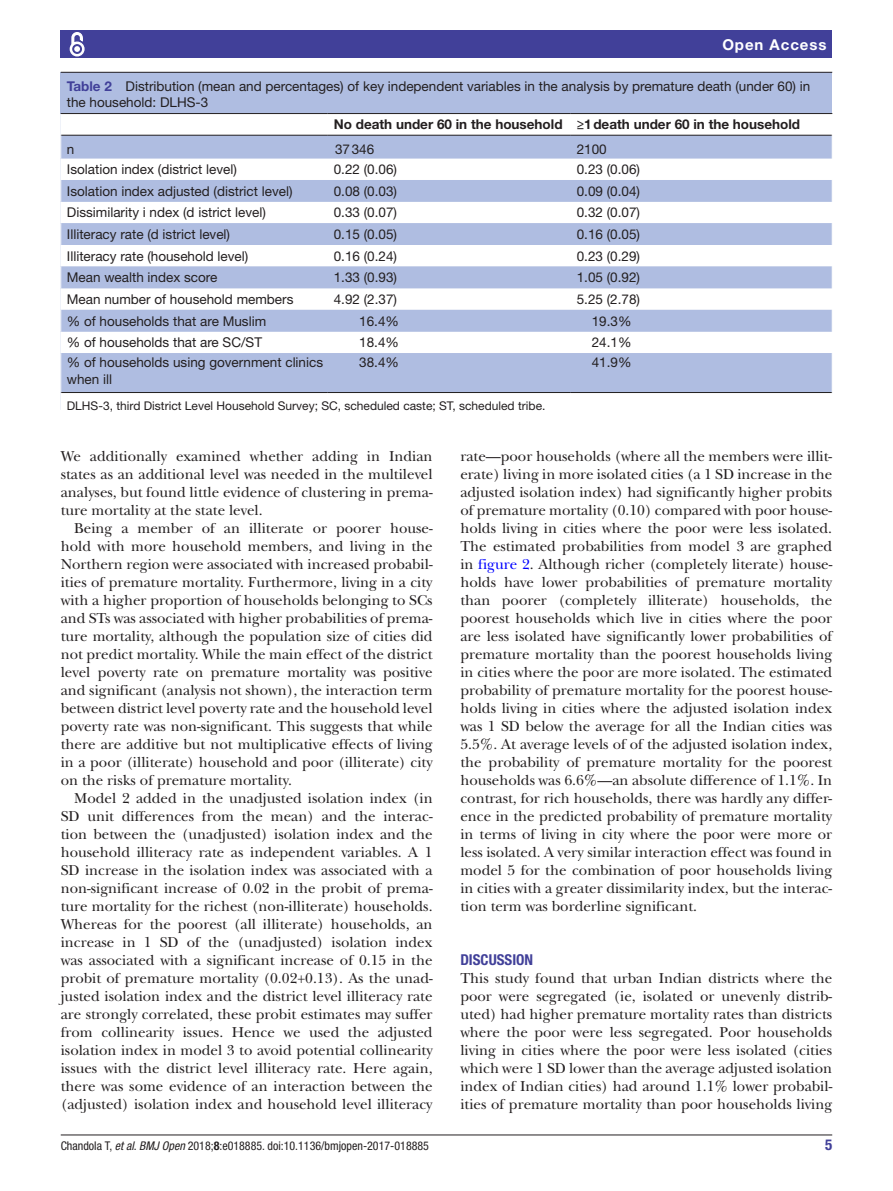
<style>
.page{position:relative;width:893px;height:1191px;background:#fff}
.page>*{position:absolute;margin:0;border:0;box-sizing:border-box;transform-origin:0 0}
.t1{font:15px/18px "New Baskerville";color:#231f20;text-align:justify}
.t2{font:700 condensed 15px "Helvetica Neue LT Std";color:#414099}
.t3{font:700 15px "Helvetica Neue LT Std";letter-spacing:.065em;color:#fff}
.t4{font:13.5px/16.5px "Helvetica Neue LT Std";color:#231f20}
.t5{font:700 13.5px "Helvetica Neue LT Std";color:#231f20}
.t6{font:12px "Helvetica Neue LT Std";color:#231f20}
.t7{font:condensed 12px "Helvetica Neue LT Std";color:#231f20}
.s1{font-weight:700;color:#414099}
.s2{color:#00f}
.s3{font-style:italic}
.s4{font-weight:700}
</style>
<div class="page">
<hr style="left:61px;top:1134px;width:771px;height:1px;background:#231f20">
<div style="left:61px;top:31px;width:771px;height:27px;background:#414099"></div>
<svg style="left:69px;top:32px;width:16px;height:25px"></svg>
<div style="left:61px;top:73px;width:771px;height:337px;background:#afbde1"></div>
<hr style="left:61px;top:72px;width:771px;height:1px;background:#231f20">
<div style="left:61px;top:114px;width:771px;height:295px;background:#fff"></div>
<svg style="left:61px;top:136px;width:771px;height:256px"></svg>
<hr style="left:61px;top:113px;width:267px;height:1px;background:#231f20">
<hr style="left:61px;top:135px;width:267px;height:1px;background:#231f20">
<hr style="left:328px;top:113px;width:243px;height:1px;background:#231f20">
<hr style="left:328px;top:135px;width:243px;height:1px;background:#231f20">
<hr style="left:571px;top:113px;width:261px;height:1px;background:#231f20">
<hr style="left:571px;top:135px;width:261px;height:1px;background:#231f20">
<hr style="left:328px;top:392px;width:243px;height:1px;background:#231f20">
<hr style="left:61px;top:392px;width:267px;height:1px;background:#231f20">
<hr style="left:571px;top:392px;width:261px;height:1px;background:#231f20">
<svg style="left:60px;top:114px;width:1px;height:239px"></svg>
<svg style="left:60px;top:392px;width:1px;height:18px"></svg>
<hr style="left:61px;top:409px;width:771px;height:2px;background:#fff">
<p class="t3" style="left:722px;top:35px;width:106px">Open Access</p>
<p class="t4" style="left:67px;top:77px;width:745px"><span class="s1">Table 2</span> Distribution (mean and percentages) of key independent variables in the analysis by premature death (under 60) in the household: DLHS-3</p>
<p class="t5" style="left:334px;top:116px;width:468px">No death under 60 in the household ≥1death under 60 in the household</p>
<p class="t4" style="left:67px;top:141px;width:9px">n</p>
<p class="t4" style="left:335px;top:141px;width:41px">37346</p>
<p class="t4" style="left:577px;top:141px;width:32px">2100</p>
<p class="t4" style="left:67px;top:161px;width:171px">Isolation index (district level)</p>
<p class="t4" style="left:334px;top:161px;width:65px">0.22 (0.06)</p>
<p class="t4" style="left:577px;top:161px;width:65px">0.23 (0.06)</p>
<p class="t4" style="left:67px;top:182px;width:227px">Isolation index adjusted (district level)</p>
<p class="t4" style="left:334px;top:182px;width:65px">0.08 (0.03)</p>
<p class="t4" style="left:577px;top:182px;width:65px">0.09 (0.04)</p>
<p class="t4" style="left:67px;top:204px;width:201px">Dissimilarity i ndex (d istrict level)</p>
<p class="t4" style="left:334px;top:204px;width:65px">0.33 (0.07)</p>
<p class="t4" style="left:577px;top:204px;width:65px">0.32 (0.07)</p>
<p class="t4" style="left:67px;top:226px;width:165px">Illiteracy rate (d istrict level)</p>
<p class="t4" style="left:334px;top:226px;width:65px">0.15 (0.05)</p>
<p class="t4" style="left:577px;top:226px;width:65px">0.16 (0.05)</p>
<p class="t4" style="left:67px;top:247px;width:183px">Illiteracy rate (household level)</p>
<p class="t4" style="left:334px;top:247px;width:65px">0.16 (0.24)</p>
<p class="t4" style="left:577px;top:247px;width:65px">0.23 (0.29)</p>
<p class="t4" style="left:67px;top:269px;width:152px">Mean wealth index score</p>
<p class="t4" style="left:334px;top:269px;width:65px">1.33 (0.93)</p>
<p class="t4" style="left:577px;top:269px;width:65px">1.05 (0.92)</p>
<p class="t4" style="left:67px;top:291px;width:228px">Mean number of household members</p>
<p class="t4" style="left:334px;top:291px;width:65px">4.92 (2.37)</p>
<p class="t4" style="left:577px;top:291px;width:65px">5.25 (2.78)</p>
<p class="t4" style="left:67px;top:312px;width:201px">% of households that are Muslim</p>
<p class="t4" style="left:359px;top:312px;width:41px">16.4%</p>
<p class="t4" style="left:592px;top:312px;width:41px">19.3%</p>
<p class="t4" style="left:67px;top:334px;width:197px">% of households that are SC/ST</p>
<p class="t4" style="left:359px;top:334px;width:41px">18.4%</p>
<p class="t4" style="left:592px;top:334px;width:41px">24.1%</p>
<p class="t4" style="left:67px;top:354px;width:258px">% of households using government clinics when ill</p>
<p class="t4" style="left:359px;top:354px;width:41px">38.4%</p>
<p class="t4" style="left:592px;top:354px;width:41px">41.9%</p>
<p class="t6" style="left:67px;top:399px;width:480px">DLHS-3, third District Level Household Survey; SC, scheduled caste; ST, scheduled tribe.</p>
<p class="t1" style="left:61px;top:447px;width:373px">We additionally examined whether adding in Indian states as an additional level was needed in the multilevel analyses, but found little evidence of clustering in prema&shy;ture mortality at the state level.</p>
<p class="t1" style="left:61px;top:519px;width:373px;text-indent:14px">Being a member of an illiterate or poorer house&shy;hold with more household members, and living in the Northern region were associated with increased probabil&shy;ities of premature mortality. Furthermore, living in a city with a higher proportion of households belonging to SCs and STs was associated with higher probabilities of prema&shy;ture mortality, although the population size of cities did not predict mortality. While the main effect of the district level poverty rate on premature mortality was positive and significant (analysis not shown), the interaction term between district level poverty rate and the household level poverty rate was non-significant. This suggests that while there are additive but not multiplicative effects of living in a poor (illiterate) household and poor (illiterate) city on the risks of premature mortality.</p>
<p class="t1" style="left:61px;top:789px;width:373px;text-indent:14px">Model 2 added in the unadjusted isolation index (in SD unit differences from the mean) and the interac&shy;tion between the (unadjusted) isolation index and the household illiteracy rate as independent variables. A 1<br>SD increase in the isolation index was associated with a non-significant increase of 0.02 in the probit of prema&shy;ture mortality for the richest (non-illiterate) households.<br>Whereas for the poorest (all illiterate) households, an increase in 1 SD of the (unadjusted) isolation index was associated with a significant increase of 0.15 in the probit of premature mortality (0.02+0.13). As the unad&shy;justed isolation index and the district level illiteracy rate are strongly correlated, these probit estimates may suffer from collinearity issues. Hence we used the adjusted isolation index in model 3 to avoid potential collinearity issues with the district level illiteracy rate. Here again, there was some evidence of an interaction between the (adjusted) isolation index and household level illiteracy</p>
<p class="t1" style="left:460px;top:447px;width:373px">rate—poor households (where all the members were illit&shy;erate) living in more isolated cities (a 1 SD increase in the adjusted isolation index) had significantly higher probits of premature mortality (0.10) compared with poor house&shy;holds living in cities where the poor were less isolated.<br>The estimated probabilities from model 3 are graphed in <span class="s2">figure 2</span>. Although richer (completely literate) house&shy;holds have lower probabilities of premature mortality than poorer (completely illiterate) households, the poorest households which live in cities where the poor are less isolated have significantly lower probabilities of premature mortality than the poorest households living in cities where the poor are more isolated. The estimated probability of premature mortality for the poorest house&shy;holds living in cities where the adjusted isolation index was 1 SD below the average for all the Indian cities was 5.5%. At average levels of of the adjusted isolation index, the probability of premature mortality for the poorest households was 6.6%—an absolute difference of 1.1%. In contrast, for rich households, there was hardly any differ&shy;ence in the predicted probability of premature mortality in terms of living in city where the poor were more or less isolated. A very similar interaction effect was found in model 5 for the combination of poor households living in cities with a greater dissimilarity index, but the interac&shy;tion term was borderline significant.</p>
<p class="t2" style="left:460px;top:951px;width:74px">DISCUSSION</p>
<p class="t1" style="left:460px;top:969px;width:373px">This study found that urban Indian districts where the poor were segregated (ie, isolated or unevenly distrib&shy;uted) had higher premature mortality rates than districts where the poor were less segregated. Poor households living in cities where the poor were less isolated (cities which were 1 SD lower than the average adjusted isolation index of Indian cities) had around 1.1% lower probabil&shy;ities of premature mortality than poor households living</p>
<p class="t7" style="left:61px;top:1138px;width:370px">Chandola T, <span class="s3">et al</span>. <span class="s3">BMJ Open</span> 2018;<span class="s4">8</span>:e018885. doi:10.1136/bmjopen-2017-018885</p>
<p class="t2" style="left:825px;top:1135px;width:9px">5</p>
</div>
